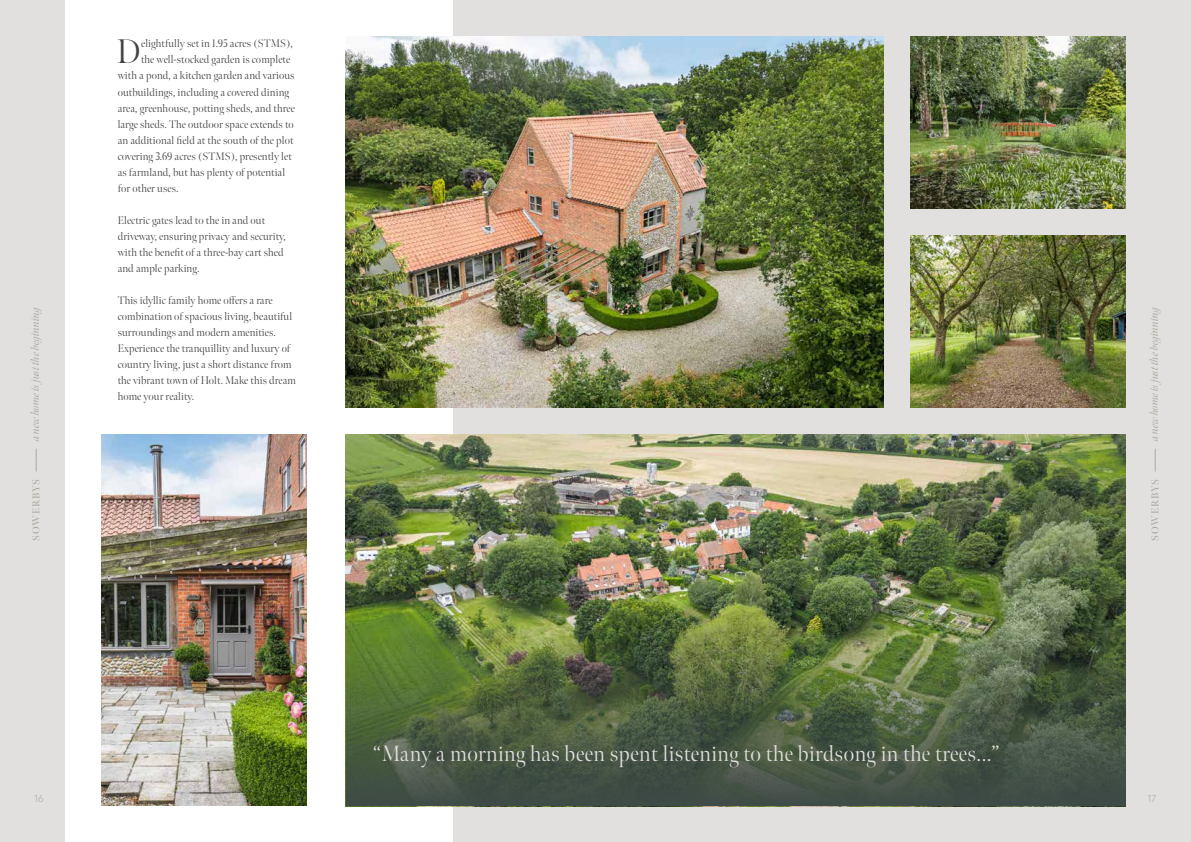
<style>
.page{position:relative;width:1191px;height:842px;background:#e2e0df}
.page>*{position:absolute;margin:0;border:0;box-sizing:border-box;transform-origin:0 0}
.t1{font:300 34px "Meno Banner";color:#434141}
.t2{font:300 22px "Meno Banner";letter-spacing:.02em;color:#e1dfde}
.t3{font:300 11px/16px "Meno Banner";letter-spacing:.01em;color:#434141}
.t4{font:italic 11px "Meno Banner";letter-spacing:-.01em;color:#ada8a0}
.t5{font:600 10px "Meno Banner";letter-spacing:.08em;color:#ada8a0}
.t6{font:300 10px "Quasimoda";color:#ada8a0}
</style>
<div class="page">
<svg style="left:36px;top:449px;width:1px;height:22px"></svg>
<svg style="left:1155px;top:449px;width:1px;height:22px"></svg>
<div style="left:65px;top:0;width:388px;height:842px;background:#fff"></div>
<img style="left:102px;top:435px;width:205px;height:371px">
<img style="left:346px;top:36px;width:538px;height:371px">
<img style="left:910px;top:36px;width:215px;height:172px">
<img style="left:910px;top:235px;width:215px;height:173px">
<img style="left:346px;top:435px;width:779px;height:185px">
<svg style="left:346px;top:620px;width:779px;height:186px;background:#516241"></svg>
<h1 class="t1" style="left:117px;top:31px;width:25px">D</h1>
<p class="t3" style="left:141px;top:36px;width:153px">elightfully set in 1.95 acres (STMS),</p>
<p class="t3" style="left:141px;top:52px;width:151px">the well-stocked garden is complete</p>
<p class="t3" style="left:118px;top:68px;width:178px">with a pond, a kitchen garden and various</p>
<p class="t3" style="left:118px;top:84px;width:173px">outbuildings, including a covered dining</p>
<p class="t3" style="left:118px;top:100px;width:179px">area, greenhouse, potting sheds, and three</p>
<p class="t3" style="left:118px;top:116px;width:178px">large sheds. The outdoor space extends to</p>
<p class="t3" style="left:118px;top:132px;width:177px">an additional field at the south of the plot</p>
<p class="t3" style="left:118px;top:148px;width:176px">covering 3.69 acres (STMS), presently let</p>
<p class="t3" style="left:118px;top:164px;width:169px">as farmland, but has plenty of potential</p>
<p class="t3" style="left:118px;top:180px;width:62px">for other uses.</p>
<p class="t3" style="left:118px;top:212px;width:170px">Electric gates lead to the in and out driveway, ensuring privacy and security, with the benefit of a three-bay cart shed and ample parking.</p>
<p class="t3" style="left:118px;top:292px;width:180px">This idyllic family home offers a rare combination of spacious living, beautiful surroundings and modern amenities.<br>Experience the tranquillity and luxury of country living, just a short distance from the vibrant town of Holt. Make this dream home your reality.</p>
<p class="t4" style="left:29px;top:441px;width:138px;rotate:-90deg">a new home is just the beginning</p>
<p class="t4" style="left:1147px;top:441px;width:138px;rotate:-90deg">a new home is just the beginning</p>
<p class="t5" style="left:30px;top:541px;width:63px;rotate:-90deg">SOWERBYS</p>
<p class="t5" style="left:1149px;top:541px;width:63px;rotate:-90deg">SOWERBYS</p>
<h2 class="t2" style="left:373px;top:740px;width:628px">“Many a morning has been spent listening to the birdsong in the trees...”</h2>
<p class="t6" style="left:35px;top:791px;width:11px">16</p>
<p class="t6" style="left:1147px;top:791px;width:10px">17</p>
</div>
